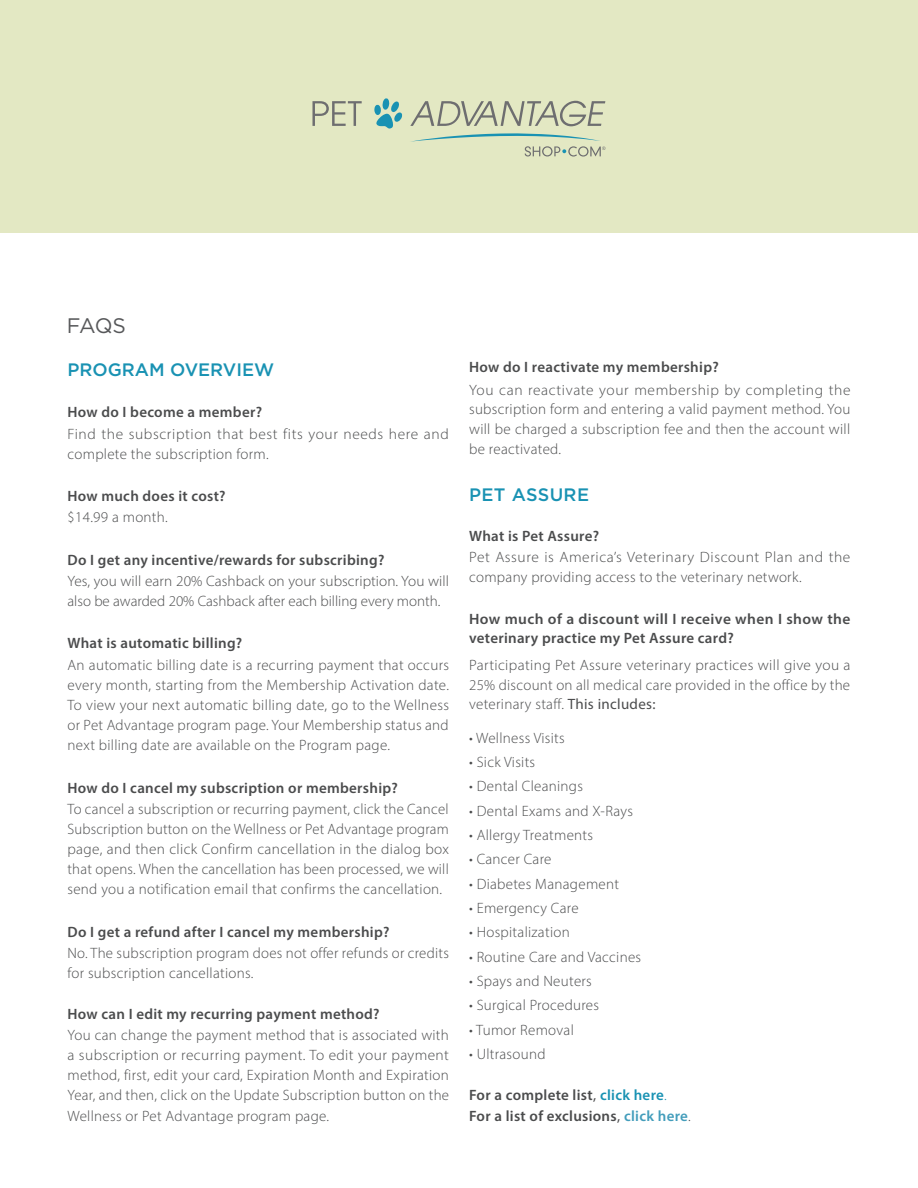
<style>
.page{position:relative;width:918px;height:1188px;background:#fff}
.page>*{position:absolute;margin:0;border:0;box-sizing:border-box;transform-origin:0 0}
.t1{font:21px "Gotham";color:#57585a}
.subhead{font:500 18px "Gotham";color:#1992b3}
.body_copy{font:500 18px "Gotham";letter-spacing:.02em;color:#1992b3}
.body_copy-2{font:300 15px/20.1px "Myriad Pro";letter-spacing:.02em;color:#4b4c4d;text-align:justify}
.body_copy-3{font:600 15px/19.8px "Myriad Pro";letter-spacing:.02em;color:#4b4c4d}
.body_copy-4{font:300 15px/20.1px "Myriad Pro";color:#4b4c4d}
.body_copy-5{font:300 15px/20.1px "Myriad Pro";letter-spacing:.04em;color:#4b4c4d}
.s1{font-weight:400}
.s2{color:#1992b3}
.s3{font-weight:300;color:#1992b3}
.s4{color:#439dbb}
.s5{font-weight:300}
</style>
<div class="page">
<div style="left:0;top:0;width:918px;height:232px;background:#e3e8c3"></div>
<svg style="left:410px;top:101px;width:195px;height:25px"></svg>
<svg style="left:374px;top:98px;width:28px;height:31px"></svg>
<svg style="left:312px;top:101px;width:50px;height:25px"></svg>
<svg style="left:411px;top:133px;width:195px;height:24px"></svg>
<p class="t1" style="left:67px;top:314px;width:61px">FAQS</p>
<p class="subhead" style="left:68px;top:360px;width:208px">PROGRAM OVERVIEW</p>
<p class="body_copy-3" style="left:68px;top:402px;width:196px">How do I become a member?</p>
<p class="body_copy-5" style="left:68px;top:423px;width:383px">Find the subscription that best fits your needs here and complete the subscription form.</p>
<p class="body_copy-3" style="left:68px;top:486px;width:160px">How much does it cost?</p>
<p class="body_copy-2" style="left:68px;top:507px;width:102px">$14.99 a month.</p>
<p class="body_copy-3" style="left:68px;top:549px;width:318px">Do I get any incentive/rewards for subscribing?</p>
<p class="body_copy-4" style="left:68px;top:571px;width:383px">Yes, you will earn 20% Cashback on your subscription. You will also be awarded 20% Cashback after each billing every month.</p>
<p class="body_copy-3" style="left:68px;top:633px;width:176px">What is automatic billing?</p>
<p class="body_copy-2" style="left:68px;top:654px;width:383px">An automatic billing date is a recurring payment that occurs every month, starting from the Membership Activation date.<br>To view your next automatic billing date, go to the Wellness or Pet Advantage program page. Your Membership status and next billing date are available on the Program page.</p>
<p class="body_copy-3" style="left:68px;top:777px;width:332px">How do I cancel my subscription or membership?</p>
<p class="body_copy-2" style="left:68px;top:799px;width:383px">To cancel a subscription or recurring payment, click the Cancel Subscription button on the Wellness or Pet Advantage program page, and then click Confirm cancellation in the dialog box that opens. When the cancellation has been processed, we will send you a notification email that confirms the cancellation.</p>
<p class="body_copy-3" style="left:68px;top:921px;width:324px">Do I get a refund after I cancel my membership?</p>
<p class="body_copy-2" style="left:68px;top:943px;width:383px">No. The subscription program does not offer refunds or credits for subscription cancellations.</p>
<p class="body_copy-3" style="left:68px;top:1004px;width:314px">How can I edit my recurring payment method?</p>
<p class="body_copy-2" style="left:68px;top:1025px;width:383px">You can change the payment method that is associated with a subscription or recurring payment. To edit your payment method, first, edit your card, Expiration Month and Expiration Year, and then, click on the Update Subscription button on the Wellness or Pet Advantage program page.</p>
<p class="body_copy-3" style="left:469px;top:357px;width:251px">How do I reactivate my membership?</p>
<p class="body_copy-2" style="left:469px;top:379px;width:383px">You can reactivate your membership by completing the subscription form and entering a valid payment method. You will be charged a subscription fee and then the account will be reactivated.</p>
<p class="body_copy" style="left:469px;top:484px;width:121px">PET ASSURE</p>
<p class="body_copy-3" style="left:469px;top:526px;width:132px">What is Pet Assure?</p>
<p class="body_copy-2" style="left:469px;top:547px;width:383px">Pet Assure is America’s Veterinary Discount Plan and the company providing access to the veterinary network.</p>
<p class="body_copy-3" style="left:469px;top:608px;width:383px">How much of a discount will I receive when I show the veterinary practice my Pet Assure card?</p>
<p class="body_copy-2" style="left:469px;top:655px;width:383px">Participating Pet Assure veterinary practices will give you a 25% discount on all medical care provided in the office by the veterinary staff. <span class="s1">This includes:</span></p>
<p class="body_copy-2" style="left:469px;top:727px;width:97px">• Wellness Visits</p>
<p class="body_copy-2" style="left:469px;top:752px;width:68px">• Sick Visits</p>
<p class="body_copy-2" style="left:469px;top:776px;width:115px">• Dental Cleanings</p>
<p class="body_copy-2" style="left:469px;top:800px;width:165px">• Dental Exams and X-Rays</p>
<p class="body_copy-2" style="left:469px;top:825px;width:125px">• Allergy Treatments</p>
<p class="body_copy-2" style="left:469px;top:849px;width:84px">• Cancer Care</p>
<p class="body_copy-2" style="left:469px;top:874px;width:152px">• Diabetes Management</p>
<p class="body_copy-2" style="left:469px;top:898px;width:111px">• Emergency Care</p>
<p class="body_copy-2" style="left:469px;top:922px;width:102px">• Hospitalization</p>
<p class="body_copy-2" style="left:469px;top:947px;width:174px">• Routine Care and Vaccines</p>
<p class="body_copy-2" style="left:469px;top:971px;width:124px">• Spays and Neuters</p>
<p class="body_copy-2" style="left:469px;top:995px;width:132px">• Surgical Procedures</p>
<p class="body_copy-2" style="left:469px;top:1020px;width:106px">• Tumor Removal</p>
<p class="body_copy-2" style="left:469px;top:1044px;width:78px">• Ultrasound</p>
<p class="body_copy-3" style="left:469px;top:1084px;width:199px">For a complete list<span class="s1">,</span> <span class="s2">click here</span><span class="s3">.</span></p>
<p class="body_copy-3" style="left:469px;top:1105px;width:223px">For a list of exclusions<span class="s1">,</span> <span class="s4">click here</span><span class="s5">.</span></p>
</div>
